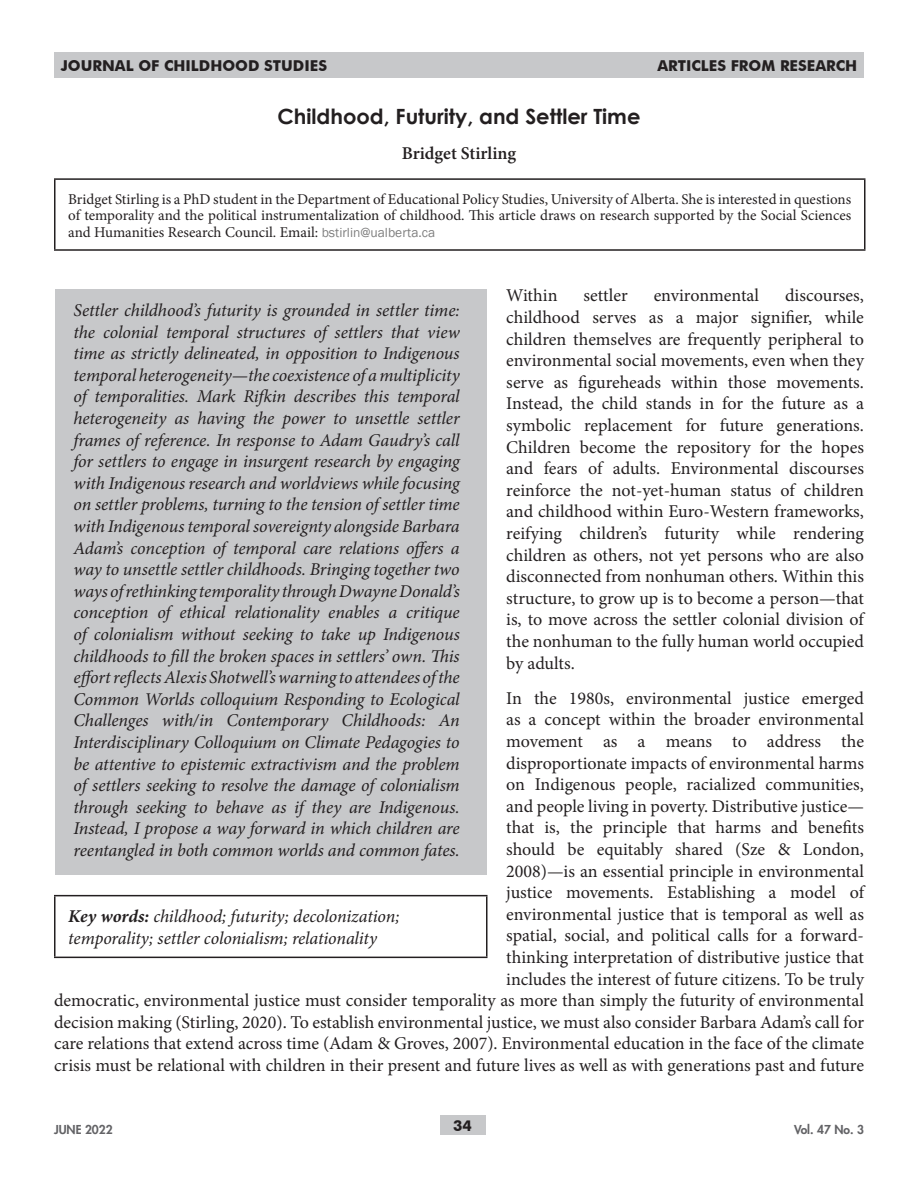
<style>
.page{position:relative;width:918px;height:1188px;background:#fff}
.page>*{position:absolute;margin:0;border:0;box-sizing:border-box;transform-origin:0 0}
.t1{font:700 21px "Century Gothic";color:#231f20}
.t2{font:18px/21.6px "Minion Pro";color:#231f20;text-align:justify}
.t3{font:italic 18px/21.6px "Minion Pro";letter-spacing:-.01em;color:#231f20;text-align:justify}
.t4{font:600 18px "Minion Pro";color:#231f20}
.t5{font:15px/16.5px "Minion Pro";color:#231f20;text-align:justify}
.t6{font:700 15px "Futura BT";color:#231f20}
.t7{font:800 12px "Futura Std";color:#636366}
.s1{font-family:"Franklin Gothic";font-size:13.5px;color:#808080}
.s2{font-weight:700}
</style>
<div class="page">
<div style="left:440px;top:1116px;width:45px;height:19px;background:#c7c8ca"></div>
<div style="left:54px;top:52px;width:810px;height:26px;background:#c7c8ca"></div>
<hr style="left:54px;top:178px;width:812px;height:2px;background:#231f20">
<hr style="left:54px;top:180px;width:2px;height:69px;background:#231f20">
<hr style="left:864px;top:180px;width:2px;height:69px;background:#231f20">
<hr style="left:54px;top:249px;width:812px;height:2px;background:#231f20">
<div style="left:55px;top:289px;width:432px;height:585px;background:#c7c8ca"></div>
<hr style="left:54px;top:895px;width:434px;height:1px;background:#231f20">
<hr style="left:54px;top:896px;width:2px;height:61px;background:#231f20">
<hr style="left:486px;top:896px;width:2px;height:61px;background:#231f20">
<hr style="left:54px;top:957px;width:434px;height:1px;background:#231f20">
<p class="t6" style="left:61px;top:57px;width:268px">JOURNAL OF CHILDHOOD STUDIES</p>
<p class="t6" style="left:657px;top:57px;width:201px">ARTICLES FROM RESEARCH</p>
<p class="t1" style="left:278px;top:100px;width:364px">Childhood, Futurity, and Settler Time</p>
<p class="t4" style="left:402px;top:141px;width:116px">Bridget Stirling</p>
<p class="t5" style="left:68px;top:191px;width:785px">Bridget Stirling is a PhD student in the Department of Educational Policy Studies, University of Alberta. She is interested in questions of temporality and the political instrumentalization of childhood. This article draws on research supported by the Social Sciences and Humanities Research Council. Email: <span class="s1">bstirlin@ualberta.ca</span></p>
<p class="t2" style="left:506px;top:285px;width:359px;text-indent:279px">discourses, childhood serves as a major signifier, while children themselves are frequently peripheral to environmental social movements, even when they serve as figureheads within those movements.<br>Instead, the child stands in for the future as a symbolic replacement for future generations.<br>Children become the repository for the hopes and fears of adults. Environmental discourses reinforce the not-yet-human status of children and childhood within Euro-Western frameworks, reifying children’s futurity while rendering children as others, not yet persons who are also disconnected from nonhuman others. Within this structure, to grow up is to become a person—that is, to move across the settler colonial division of the nonhuman to the fully human world occupied by adults.</p>
<p class="t2" style="left:54px;top:687px;width:812px;text-align:right">In the 1980s, environmental justice emerged<br>as a concept within the broader environmental<br>movement as a means to address the<br>disproportionate impacts of environmental harms<br>on Indigenous people, racialized communities,<br>and people living in poverty. Distributive justice—<br>that is, the principle that harms and benefits<br>should be equitably shared (Sze &amp; London,<br>2008)—is an essential principle in environmental<br>justice movements. Establishing a model of<br>environmental justice that is temporal as well as<br>spatial, social, and political calls for a forward-<br>thinking interpretation of distributive justice that<br>includes the interest of future citizens. To be truly<br>democratic, environmental justice must consider temporality as more than simply the futurity of environmental decision making (Stirling, 2020). To establish environmental justice, we must also consider Barbara Adam’s call for care relations that extend across time (Adam &amp; Groves, 2007). Environmental education in the face of the climate crisis must be relational with children in their present and future lives as well as with generations past and future</p>
<p class="t2" style="left:506px;top:285px;width:53px">Within</p>
<p class="t2" style="left:584px;top:285px;width:46px">settler</p>
<p class="t2" style="left:654px;top:285px;width:107px">environmental</p>
<p class="t3" style="left:74px;top:299px;width:388px">Settler childhood’s futurity is grounded in settler time: the colonial temporal structures of settlers that view time as strictly delineated, in opposition to Indigenous temporal heterogeneity—the coexistence of a multiplicity of temporalities. Mark Rifkin describes this temporal heterogeneity as having the power to unsettle settler frames of reference. In response to Adam Gaudry’s call for settlers to engage in insurgent research by engaging with Indigenous research and worldviews while focusing on settler problems, turning to the tension of settler time with Indigenous temporal sovereignty alongside Barbara Adam’s conception of temporal care relations offers a way to unsettle settler childhoods. Bringing together two ways of rethinking temporality through Dwayne Donald’s conception of ethical relationality enables a critique of colonialism without seeking to take up Indigenous childhoods to fill the broken spaces in settlers’ own. This effort reflects Alexis Shotwell’s warning to attendees of the Common Worlds colloquium Responding to Ecological Challenges with/in Contemporary Childhoods: An Interdisciplinary Colloquium on Climate Pedagogies to be attentive to epistemic extractivism and the problem of settlers seeking to resolve the damage of colonialism through seeking to behave as if they are Indigenous.<br>Instead, I propose a way forward in which children are reentangled in both common worlds and common fates.</p>
<p class="t3" style="left:68px;top:906px;width:333px"><span class="s2">Key words:</span> childhood; futurity; decolonization; temporality; settler colonialism; relationality</p>
<p class="t7" style="left:54px;top:1122px;width:60px">JUNE 2022</p>
<p class="t6" style="left:453px;top:1117px;width:20px">34</p>
<p class="t7" style="left:794px;top:1122px;width:71px">Vol. 47 No. 3</p>
</div>
